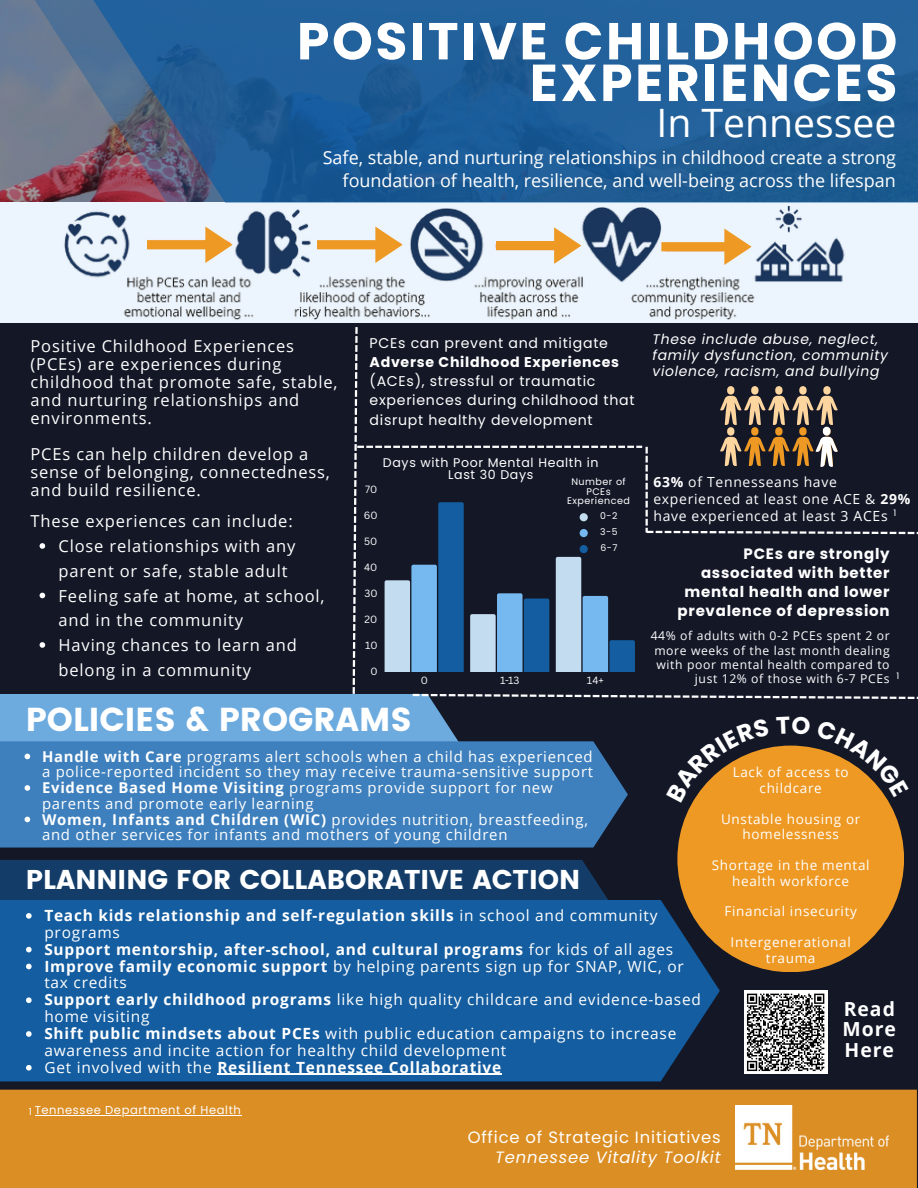
<style>
.page{position:relative;width:918px;height:1188px;background:#131726}
.page>*{position:absolute;margin:0;border:0;box-sizing:border-box;transform-origin:0 0}
.t1{font:700 51.9px/41.7px "Poppins";letter-spacing:.05em;color:#fff;text-align:right}
.t2{font:39.15px "Open Sans";color:#fff}
.t3{font:33.15px "Poppins";color:#fff}
.t4{font:27.15px "Poppins";color:#fff}
.t5{font:700 19.35px/20.2px "Open Sans";letter-spacing:.05em;color:#fff;text-align:justify}
.t6{font:18px/23.7px "Open Sans";color:#fff;text-align:right}
.t7{font:16.5px/18px "Open Sans";letter-spacing:.05em;color:#fff}
.t8{font:16.35px/20.2px "Poppins";letter-spacing:.05em;color:#fff;text-align:right}
.t9{font:15.45px/16.8px "Open Sans";letter-spacing:.05em;color:#fff}
.t10{font:700 15px/19.2px "Poppins";letter-spacing:.05em;color:#fff;text-align:right}
.t11{font:14.85px/15.8px "Open Sans";letter-spacing:.05em;color:#fff}
.t12{font:14.1px/19.2px "Poppins";letter-spacing:.05em;color:#fff}
.t13{font:italic 13.95px/15.8px "Poppins";letter-spacing:.05em;color:#fff}
.t14{font:13.95px/16.8px "Open Sans";letter-spacing:.05em;color:#fff}
.t15{font:13.5px/15.5px "Open Sans";letter-spacing:.05em;color:#fff;text-align:center}
.t16{font:12.6px/12.6px "Poppins";letter-spacing:.05em;color:#fff;text-align:center}
.t17{font:12.15px/14.2px "Open Sans";letter-spacing:.05em;color:#fff;text-align:right}
.t18{font:11.55px "Poppins";letter-spacing:.05em;color:#fff}
.t19{font:10.2px "Canva Sans";color:#fff}
.t20{font:9.75px "Poppins";color:#fff}
.t21{font:9.6px/9.6px "Poppins";letter-spacing:.05em;color:#fff;text-align:center}
.t22{font:9.3px "Poppins";color:#fff}
.t23{font:9px "Poppins";color:#fff}
.s1{font-weight:700}
.s2{font-style:italic}
</style>
<div class="page">
<div style="left:0;top:203px;width:918px;height:120px;background:#ecf5fd"></div>
<svg style="left:0;top:0;width:918px;height:203px;background:#2d6093"></svg>
<div style="left:0;top:860px;width:608px;height:40px;background:#133d68"></div>
<div style="left:0;top:900px;width:720px;height:182px;background:#145da0"></div>
<div style="left:677px;top:746px;width:227px;height:226px;background:#ee9924;border-radius:50%"></div>
<div style="left:0;top:694px;width:458px;height:47px;background:#6dabdf"></div>
<div style="left:0;top:741px;width:628px;height:107px;background:#3e80bd"></div>
<div style="left:0;top:1090px;width:917px;height:98px;background:#db8e24"></div>
<img style="left:735px;top:1105px;width:153px;height:64px">
<hr style="left:35px;top:1115px;width:206px;height:1px;background:#fff">
<img style="left:64px;top:206px;width:781px;height:114px">
<svg style="left:147px;top:227px;width:86px;height:36px"></svg>
<svg style="left:317px;top:227px;width:86px;height:36px"></svg>
<svg style="left:496px;top:227px;width:85px;height:37px"></svg>
<svg style="left:661px;top:229px;width:91px;height:36px"></svg>
<svg style="left:353px;top:327px;width:565px;height:372px"></svg>
<div style="left:744px;top:991px;width:83px;height:83px;background:#fff"></div>
<svg style="left:746px;top:993px;width:79px;height:79px"></svg>
<svg style="left:40px;top:543px;width:5px;height:6px"></svg>
<svg style="left:40px;top:593px;width:5px;height:5px"></svg>
<svg style="left:40px;top:642px;width:5px;height:6px"></svg>
<svg style="left:25px;top:754px;width:5px;height:5px"></svg>
<svg style="left:25px;top:785px;width:5px;height:6px"></svg>
<svg style="left:25px;top:817px;width:5px;height:5px"></svg>
<svg style="left:26px;top:913px;width:6px;height:6px"></svg>
<svg style="left:26px;top:947px;width:6px;height:5px"></svg>
<svg style="left:26px;top:964px;width:6px;height:5px"></svg>
<svg style="left:26px;top:997px;width:6px;height:6px"></svg>
<svg style="left:26px;top:1031px;width:6px;height:6px"></svg>
<svg style="left:26px;top:1065px;width:6px;height:6px"></svg>
<hr style="left:217px;top:1074px;width:285px;height:1px;background:#fff">
<svg style="left:692px;top:747px;width:77px;height:55px"></svg>
<svg style="left:776px;top:745px;width:110px;height:52px"></svg>
<h1 class="t1" style="left:297px;top:20px;width:602px">POSITIVE CHILDHOOD<br>EXPERIENCES</h1>
<h2 class="t2" style="left:657px;top:96px;width:241px">In Tennessee</h2>
<p class="t6" style="left:323px;top:145px;width:575px">Safe, stable, and nurturing relationships in childhood create a strong foundation of health, resilience, and well-being across the lifespan</p>
<p class="t12" style="left:370px;top:333px;width:267px">PCEs can prevent and mitigate<br><span class="s1">Adverse Childhood Experiences </span>(ACEs), stressful or traumatic experiences during childhood that disrupt healthy development</p>
<p class="t13" style="left:653px;top:332px;width:237px">These include abuse, neglect, family dysfunction, community violence, racism, and bullying</p>
<h4 class="t7" style="left:31px;top:336px;width:308px">Positive Childhood Experiences (PCEs) are experiences during childhood that promote safe, stable, and nurturing relationships and environments.</h4>
<p class="t7" style="left:31px;top:444px;width:301px">PCEs can help children develop a sense of belonging, connectedness, and build resilience.</p>
<p class="t16" style="left:383px;top:456px;width:217px">Days with Poor Mental Health in<br>Last 30 Days</p>
<p class="t14" style="left:653px;top:473px;width:258px"><span class="s1">63%</span> of Tennesseans have experienced at least one ACE &amp; <span class="s1">29% </span>have experienced at least 3 ACEs</p>
<h1 class="t21" style="left:567px;top:477px;width:64px">Number of<br>PCEs<br>Experienced</h1>
<h2 class="t22" style="left:600px;top:510px;width:19px">0-2</h2>
<p class="t22" style="left:600px;top:526px;width:19px">3-5</p>
<p class="t22" style="left:601px;top:541px;width:18px">6-7</p>
<p class="t19" style="left:365px;top:482px;width:14px">70</p>
<p class="t23" style="left:894px;top:506px;width:4px">1</p>
<p class="t19" style="left:364px;top:508px;width:15px">60</p>
<p class="t7" style="left:31px;top:512px;width:264px">These experiences can include:</p>
<p class="t7" style="left:59px;top:533px;width:238px;line-height:24.8px">Close relationships with any parent or safe, stable adult</p>
<h6 class="t7" style="left:59px;top:583px;width:268px;line-height:24.8px">Feeling safe at home, at school, and in the community</h6>
<p class="t7" style="left:59px;top:632px;width:240px;line-height:24.8px">Having chances to learn and belong in a community</p>
<p class="t17" style="left:651px;top:629px;width:240px">44% of adults with 0-2 PCEs spent 2 or more weeks of the last month dealing with poor mental health compared to just 12% of those with 6-7 PCEs</p>
<p class="t19" style="left:364px;top:534px;width:15px">50</p>
<p class="t10" style="left:678px;top:544px;width:214px">PCEs are strongly associated with better mental health and lower prevalence of depression</p>
<p class="t19" style="left:364px;top:560px;width:15px">40</p>
<p class="t19" style="left:364px;top:586px;width:15px">30</p>
<p class="t19" style="left:365px;top:612px;width:14px">20</p>
<p class="t19" style="left:365px;top:638px;width:14px">10</p>
<p class="t19" style="left:370px;top:664px;width:9px">0</p>
<p class="t23" style="left:896px;top:669px;width:4px">1</p>
<p class="t19" style="left:421px;top:673px;width:9px">0</p>
<p class="t19" style="left:500px;top:673px;width:21px">1-13</p>
<p class="t19" style="left:587px;top:673px;width:18px">14+</p>
<h3 class="t3" style="left:26px;top:700px;width:388px">POLICIES &amp; PROGRAMS</h3>
<p class="t11" style="left:42px;top:748px;width:553px"><span class="s1">Handle with Care</span> programs alert schools when a child has experienced a police-reported incident so they may receive trauma-sensitive support <span class="s1">Evidence Based Home Visiting</span> programs provide support for new parents and promote early learning<br><span class="s1">Women, Infants and Children (WIC)</span> provides nutrition, breastfeeding, and other services for infants and mothers of young children</p>
<h3 class="t4" style="left:26px;top:863px;width:556px">PLANNING FOR COLLABORATIVE ACTION</h3>
<p class="t9" style="left:44px;top:907px;width:658px"><span class="s1">Teach kids relationship and self-regulation skills</span> in school and community programs<br><span class="s1">Support mentorship, after-school, and cultural programs</span> for kids of all ages <span class="s1">Improve family economic support</span> by helping parents sign up for SNAP, WIC, or tax credits<br><span class="s1">Support early childhood programs</span> like high quality childcare and evidence-based home visiting<br><span class="s1">Shift public mindsets about PCEs</span> with public education campaigns to increase awareness and incite action for healthy child development<br>Get involved with the <span class="s1">Resilient Tennessee Collaborative</span></p>
<p class="t20" style="left:29px;top:1104px;width:5px">1</p>
<p class="t18" style="left:35px;top:1102px;width:208px">Tennessee Department of Health</p>
<p class="t15" style="left:733px;top:764px;width:117px">Lack of access to childcare</p>
<p class="t15" style="left:721px;top:811px;width:141px">Unstable housing or homelessness</p>
<p class="t15" style="left:712px;top:857px;width:159px">Shortage in the mental health workforce</p>
<p class="t15" style="left:724px;top:903px;width:134px">Financial insecurity</p>
<p class="t15" style="left:731px;top:934px;width:122px">Intergenerational trauma</p>
<p class="t5" style="left:843px;top:999px;width:55px">Read More Here</p>
<p class="t8" style="left:468px;top:1127px;width:255px">Office of Strategic Initiatives<br><span class="s2">Tennessee Vitality Toolkit</span></p>
</div>
